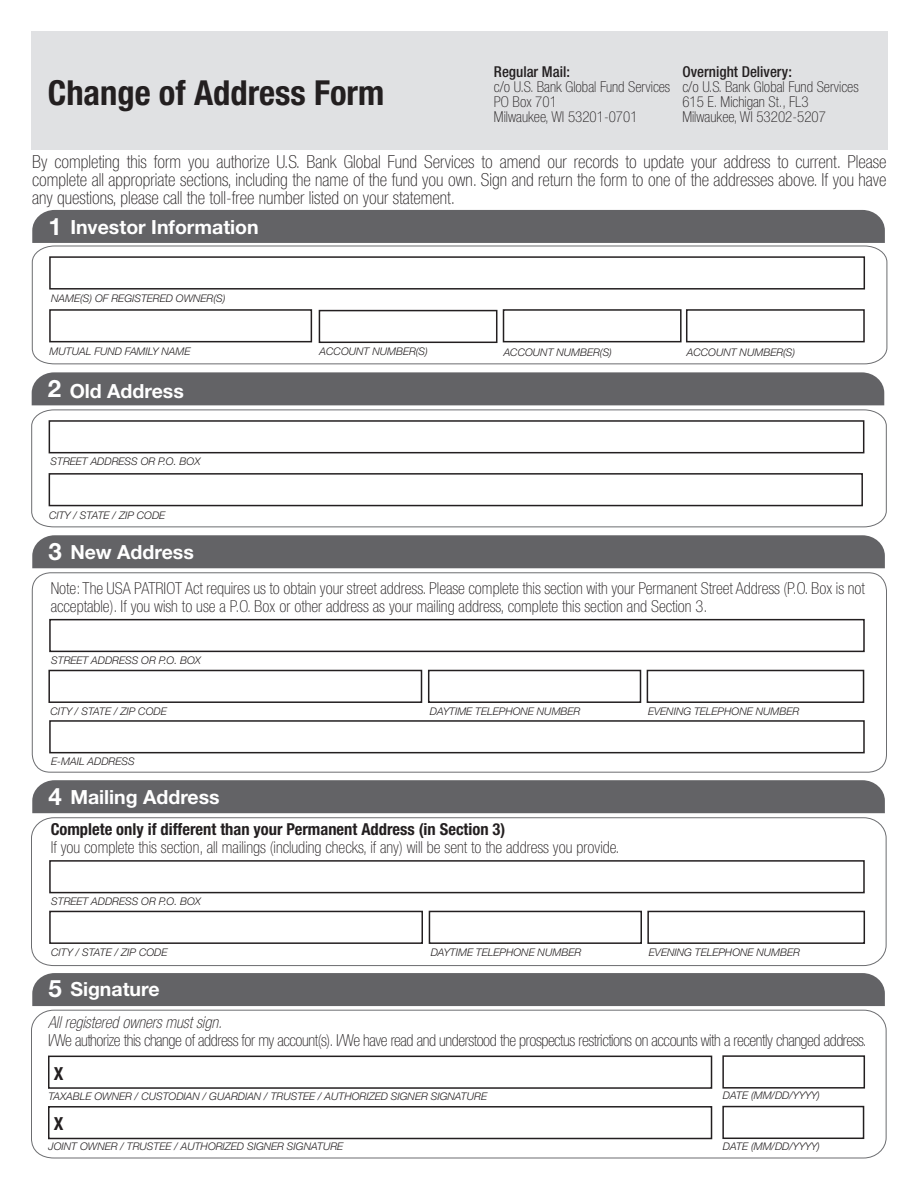
<style>
.page{position:relative;width:918px;height:1188px;background:#fff}
.page>*{position:absolute;margin:0;border:0;box-sizing:border-box;transform-origin:0 0}
.t1{font:700 condensed 34.5px "Helvetica Neue";color:#231f20}
.t2{font:700 24px "Helvetica Neue";color:#fff}
.t3{font:700 19.5px "Helvetica Neue";color:#fff}
.t4{font:100 condensed 18px/18px "Helvetica Neue";color:#231f20;text-align:justify}
.t5{font:700 condensed 18px "Helvetica Neue";color:#231f20}
.t6{font:100 condensed 16.5px/18px "Helvetica Neue";color:#231f20}
.t7{font:100 condensed 16.5px "Helvetica Neue";letter-spacing:-.025em;color:#231f20}
.t8{font:700 condensed 16.5px "Helvetica Neue";color:#231f20}
.t9{font:italic 100 condensed 16.5px "Helvetica Neue";color:#231f20}
.t10{font:100 condensed 15px/15px "Helvetica Neue";color:#231f20}
.t11{font:italic 300 10.5px "Helvetica Neue";color:#231f20}
.s1{font-weight:500}
</style>
<div class="page">
<div style="left:32px;top:572px;width:855px;height:201px;border:1px solid #6c6d70;border-radius:18px"></div>
<div style="left:49px;top:619px;width:816px;height:33px;border:2px solid #231f20"></div>
<div style="left:49px;top:720px;width:816px;height:33px;border:2px solid #231f20"></div>
<svg style="left:31px;top:817px;width:856px;height:149px"></svg>
<svg style="left:31px;top:1009px;width:856px;height:150px"></svg>
<div style="left:32px;top:535px;width:853px;height:33px;background:#636366"></div>
<div style="left:32px;top:210px;width:853px;height:33px;background:#636366"></div>
<div style="left:32px;top:780px;width:853px;height:33px;background:#636366"></div>
<div style="left:32px;top:973px;width:853px;height:33px;background:#636366"></div>
<div style="left:48px;top:1056px;width:664px;height:33px;border:2px solid #231f20"></div>
<div style="left:48px;top:1106px;width:664px;height:33px;border:2px solid #231f20"></div>
<div style="left:722px;top:1055px;width:143px;height:34px;border:2px solid #231f20"></div>
<div style="left:722px;top:1106px;width:142px;height:33px;border:2px solid #231f20"></div>
<div style="left:48px;top:670px;width:374px;height:33px;border:2px solid #231f20"></div>
<div style="left:428px;top:670px;width:213px;height:33px;border:2px solid #231f20"></div>
<div style="left:647px;top:670px;width:217px;height:33px;border:2px solid #231f20"></div>
<svg style="left:32px;top:245px;width:856px;height:120px"></svg>
<div style="left:32px;top:372px;width:852px;height:33px;background:#636366"></div>
<svg style="left:31px;top:409px;width:856px;height:119px"></svg>
<div style="left:31px;top:32px;width:857px;height:118px;background:#e0e1e3"></div>
<p class="t1" style="left:48px;top:71px;width:338px">Change of Address Form</p>
<p class="t10" style="left:494px;top:64px;width:178px"><span class="s1">Regular Mail:<br></span>c/o U.S. Bank Global Fund Services<br>PO Box 701<br>Milwaukee, WI 53201-0701</p>
<p class="t10" style="left:682px;top:64px;width:178px"><span class="s1">Overnight Delivery:<br></span>c/o U.S. Bank Global Fund Services<br>615 E. Michigan St., FL3<br>Milwaukee, WI 53202-5207</p>
<p class="t4" style="left:32px;top:152px;width:856px">By completing this form you authorize U.S. Bank Global Fund Services to amend our records to update your address to current. Please complete all appropriate sections, including the name of the fund you own. Sign and return the form to one of the addresses above. If you have any questions, please call the toll-free number listed on your statement.</p>
<p class="t2" style="left:48px;top:212px;width:15px">1</p>
<p class="t3" style="left:70px;top:215px;width:190px">Investor Information</p>
<p class="t11" style="left:51px;top:292px;width:176px">NAME(S) OF REGISTERED OWNER(S)</p>
<p class="t11" style="left:50px;top:345px;width:142px">MUTUAL FUND FAMILY NAME</p>
<p class="t11" style="left:320px;top:345px;width:110px">ACCOUNT NUMBER(S)</p>
<p class="t2" style="left:48px;top:374px;width:15px">2</p>
<p class="t3" style="left:70px;top:379px;width:116px">Old Address</p>
<p class="t11" style="left:51px;top:455px;width:151px">STREET ADDRESS OR P.O. BOX</p>
<p class="t11" style="left:49px;top:509px;width:118px">CITY / STATE / ZIP CODE</p>
<p class="t2" style="left:48px;top:537px;width:15px">3</p>
<p class="t3" style="left:70px;top:540px;width:125px">New Address</p>
<p class="t11" style="left:504px;top:346px;width:110px">ACCOUNT NUMBER(S)</p>
<p class="t11" style="left:687px;top:346px;width:110px">ACCOUNT NUMBER(S)</p>
<p class="t6" style="left:51px;top:579px;width:816px">Note: The USA PATRIOT Act requires us to obtain your street address. Please complete this section with your Permanent Street Address (P.O. Box is not acceptable). If you wish to use a P.O. Box or other address as your mailing address, complete this section and Section 3.</p>
<p class="t11" style="left:51px;top:654px;width:151px">STREET ADDRESS OR P.O. BOX</p>
<p class="t11" style="left:50px;top:705px;width:118px">CITY / STATE / ZIP CODE</p>
<p class="t11" style="left:430px;top:705px;width:152px">DAYTIME TELEPHONE NUMBER</p>
<p class="t11" style="left:648px;top:705px;width:153px">EVENING TELEPHONE NUMBER</p>
<p class="t11" style="left:51px;top:755px;width:85px">E-MAIL ADDRESS</p>
<p class="t2" style="left:48px;top:782px;width:15px">4</p>
<p class="t3" style="left:70px;top:785px;width:151px">Mailing Address</p>
<p class="t8" style="left:51px;top:819px;width:456px">Complete only if different than your Permanent Address (in Section 3)</p>
<p class="t6" style="left:51px;top:838px;width:570px">If you complete this section, all mailings (including checks, if any) will be sent to the address you provide.</p>
<p class="t11" style="left:51px;top:895px;width:151px">STREET ADDRESS OR P.O. BOX</p>
<p class="t11" style="left:51px;top:946px;width:118px">CITY / STATE / ZIP CODE</p>
<p class="t11" style="left:431px;top:946px;width:152px">DAYTIME TELEPHONE NUMBER</p>
<p class="t11" style="left:649px;top:946px;width:153px">EVENING TELEPHONE NUMBER</p>
<p class="t2" style="left:48px;top:974px;width:15px">5</p>
<p class="t3" style="left:70px;top:977px;width:91px">Signature</p>
<p class="t9" style="left:48px;top:1013px;width:176px">All registered owners must sign.</p>
<p class="t7" style="left:48px;top:1031px;width:820px">I/We authorize this change of address for my account(s). I/We have read and understood the prospectus restrictions on accounts with a recently changed address.</p>
<p class="t5" style="left:54px;top:1062px;width:11px">X</p>
<p class="t5" style="left:54px;top:1113px;width:11px">X</p>
<p class="t11" style="left:49px;top:1090px;width:440px">TAXABLE OWNER / CUSTODIAN / GUARDIAN / TRUSTEE / AUTHORIZED SIGNER SIGNATURE</p>
<p class="t11" style="left:49px;top:1140px;width:296px">JOINT OWNER / TRUSTEE / AUTHORIZED SIGNER SIGNATURE</p>
<p class="t11" style="left:723px;top:1089px;width:98px">DATE (MM/DD/YYYY)</p>
<p class="t11" style="left:723px;top:1140px;width:98px">DATE (MM/DD/YYYY)</p>
</div>
